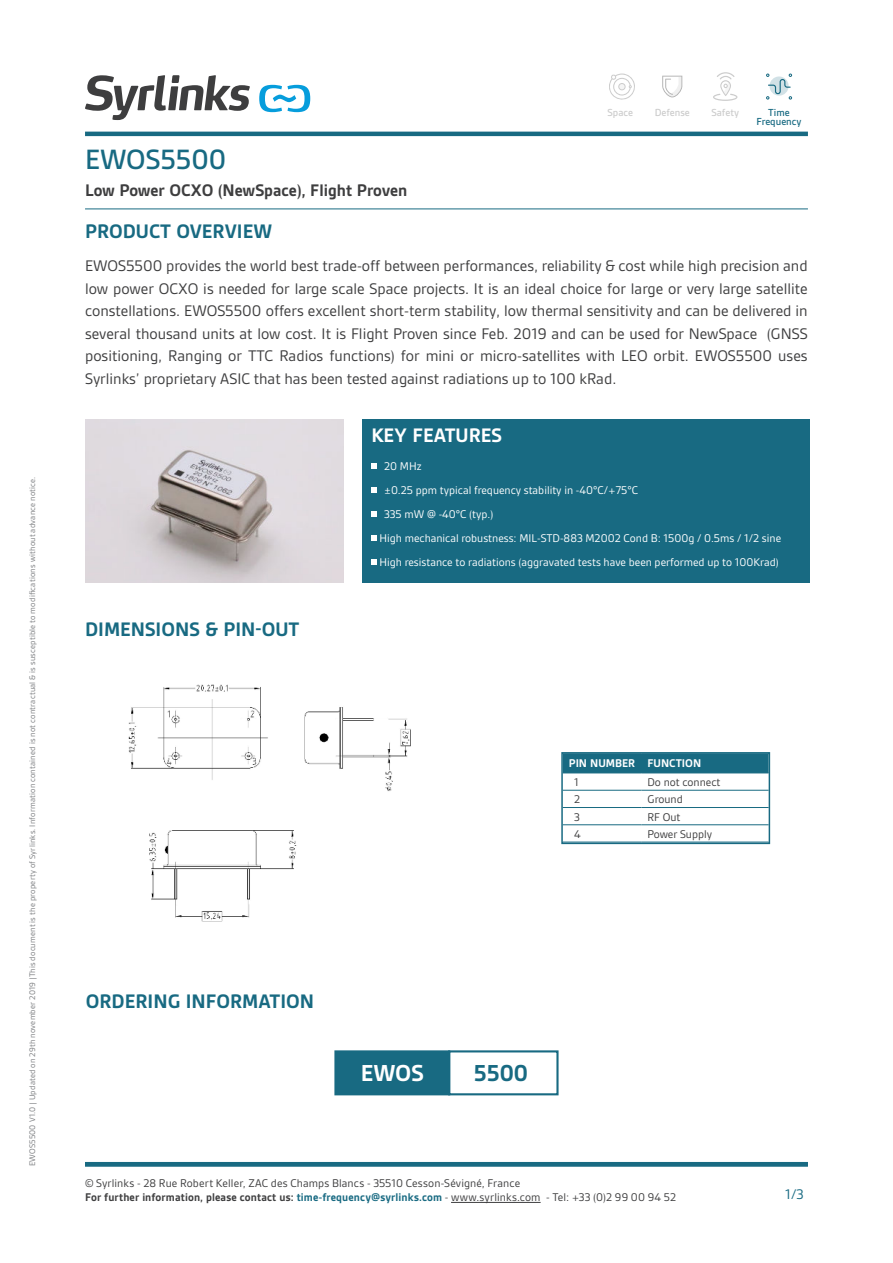
<style>
.page{position:relative;width:893px;height:1263px;background:#fff}
.page>*{position:absolute;margin:0;border:0;box-sizing:border-box;transform-origin:0 0}
.t1{font:500 30px "Gesta";color:#186a82}
.t2{font:700 24.75px "Gesta";color:#fff}
.t3{font:700 24.75px "Gesta";color:#186a82}
.t4{font:700 21px "Gesta";color:#186a82}
.t5{font:700 21px "Gesta";color:#fff}
.t6{font:700 18px "Gesta";color:#3e3e3f}
.t7{font:16.5px/22.5px "Gesta";color:#3e3e3f;text-align:justify}
.t8{font:15px "Gesta";color:#186a82}
.t9{font:12px/14.4px "Gesta";letter-spacing:.005em;color:#3e3e3f}
.t10{font:12px "Gesta";color:#fff}
.t11{font:700 12px "Gesta";color:#fff}
.t12{font:500 10.95px "Gesta";color:#ccc}
.t13{font:500 10.95px/8.2px "Gesta";color:#186a82;text-align:center}
.t14{font:8.7px "Gesta";letter-spacing:.02em;color:#7a7c7f}
.s1{font-weight:700}
.s2{font-weight:700;color:#186a82}
</style>
<div class="page">
<hr style="left:451px;top:1202px;width:90px;height:1px;background:#3e3e3f">
<hr style="left:85px;top:209px;width:723px;height:1px;background:#186a82">
<hr style="left:85px;top:132px;width:723px;height:4px;background:#186a82">
<hr style="left:85px;top:1162px;width:723px;height:4px;background:#186a82">
<svg style="left:259px;top:85px;width:51px;height:27px"></svg>
<svg style="left:85px;top:75px;width:165px;height:45px"></svg>
<svg style="left:662px;top:76px;width:20px;height:21px"></svg>
<svg style="left:609px;top:74px;width:26px;height:26px"></svg>
<svg style="left:713px;top:72px;width:24px;height:29px"></svg>
<svg style="left:766px;top:74px;width:26px;height:26px"></svg>
<div style="left:564px;top:755px;width:203px;height:18px;background:#186a82"></div>
<hr style="left:563px;top:807px;width:79px;height:1px;background:#186a82">
<hr style="left:642px;top:807px;width:127px;height:1px;background:#186a82">
<hr style="left:563px;top:824px;width:79px;height:1px;background:#186a82">
<hr style="left:642px;top:824px;width:127px;height:1px;background:#186a82">
<hr style="left:563px;top:773px;width:79px;height:1px;background:#186a82">
<hr style="left:642px;top:773px;width:127px;height:1px;background:#186a82">
<hr style="left:563px;top:790px;width:79px;height:1px;background:#186a82">
<hr style="left:642px;top:790px;width:127px;height:1px;background:#186a82">
<div style="left:561px;top:752px;width:209px;height:92px;border:2px solid #186a82"></div>
<img style="left:128px;top:684px;width:283px;height:238px">
<img style="left:85px;top:419px;width:259px;height:164px">
<div style="left:362px;top:419px;width:447px;height:164px;background:#186a82"></div>
<svg style="left:371px;top:463px;width:6px;height:6px"></svg>
<svg style="left:371px;top:487px;width:6px;height:6px"></svg>
<svg style="left:371px;top:511px;width:6px;height:6px"></svg>
<svg style="left:371px;top:535px;width:6px;height:6px"></svg>
<svg style="left:371px;top:559px;width:6px;height:6px"></svg>
<div style="left:335px;top:1051px;width:114px;height:43px;background:#186a82"></div>
<div style="left:334px;top:1050px;width:116px;height:45px;border:2px solid #186a82"></div>
<div style="left:448px;top:1050px;width:111px;height:45px;border:2px solid #186a82"></div>
<p class="t14" style="left:29px;top:1166px;width:691px;rotate:-90deg">EWOS5500 V1.0 | Updated on 29th november 2019 |This document is the property of Syrlinks. Information contained is not contractual &amp; is susceptible to modifications without advance notice.</p>
<h1 class="t1" style="left:85px;top:149px;width:143px">EWOS5500</h1>
<p class="t6" style="left:85px;top:184px;width:324px">Low Power OCXO (NewSpace), Flight Proven</p>
<p class="t4" style="left:85px;top:224px;width:188px">PRODUCT OVERVIEW</p>
<p class="t12" style="left:608px;top:109px;width:27px">Space</p>
<p class="t12" style="left:655px;top:109px;width:37px">Defense</p>
<p class="t12" style="left:711px;top:109px;width:29px">Safety</p>
<p class="t13" style="left:757px;top:110px;width:46px">Time<br>Frequency</p>
<p class="t7" style="left:85px;top:256px;width:724px">EWOS5500 provides the world best trade-off between performances, reliability &amp; cost while high precision and low power OCXO is needed for large scale Space projects. It is an ideal choice for large or very large satellite constellations. EWOS5500 offers excellent short-term stability, low thermal sensitivity and can be delivered in several thousand units at low cost. It is Flight Proven since Feb. 2019 and can be used for NewSpace (GNSS positioning, Ranging or TTC Radios functions) for mini or micro-satellites with LEO orbit. EWOS5500 uses Syrlinks’ proprietary ASIC that has been tested against radiations up to 100 kRad.</p>
<p class="t4" style="left:85px;top:622px;width:216px">DIMENSIONS &amp; PIN-OUT</p>
<p class="t5" style="left:371px;top:428px;width:132px">KEY FEATURES</p>
<p class="t10" style="left:384px;top:462px;width:39px">20 MHz</p>
<p class="t10" style="left:384px;top:486px;width:255px">±0.25 ppm typical frequency stability in -40°C/+75°C</p>
<p class="t10" style="left:384px;top:510px;width:111px">335 mW @ -40°C (typ.)</p>
<p class="t10" style="left:380px;top:534px;width:403px">High mechanical robustness: MIL-STD-883 M2002 Cond B: 1500g / 0.5ms / 1/2 sine</p>
<p class="t10" style="left:380px;top:558px;width:401px">High resistance to radiations (aggravated tests have been performed up to 100Krad)</p>
<p class="t11" style="left:569px;top:759px;width:134px">PIN NUMBER FUNCTION</p>
<p class="t9" style="left:574px;top:776px;width:6px">1</p>
<p class="t9" style="left:648px;top:776px;width:74px">Do not connect</p>
<p class="t9" style="left:574px;top:793px;width:8px">2</p>
<p class="t9" style="left:648px;top:793px;width:37px">Ground</p>
<p class="t9" style="left:574px;top:810px;width:7px">3</p>
<p class="t9" style="left:648px;top:810px;width:34px">RF Out</p>
<p class="t9" style="left:574px;top:828px;width:8px">4</p>
<p class="t9" style="left:648px;top:828px;width:66px">Power Supply</p>
<p class="t4" style="left:86px;top:994px;width:230px">ORDERING INFORMATION</p>
<h2 class="t2" style="left:361px;top:1065px;width:64px">EWOS</h2>
<h2 class="t3" style="left:474px;top:1065px;width:56px">5500</h2>
<p class="t9" style="left:85px;top:1177px;width:593px">© Syrlinks - 28 Rue Robert Keller, ZAC des Champs Blancs - 35510 Cesson-Sévigné, France<br><span class="s1">For further information, please contact us:</span> <span class="s2">time-frequency@syrlinks.com</span> - www.syrlinks.com - Tel: +33 (0)2 99 00 94 52</p>
<p class="t8" style="left:785px;top:1189px;width:20px">1/3</p>
</div>
